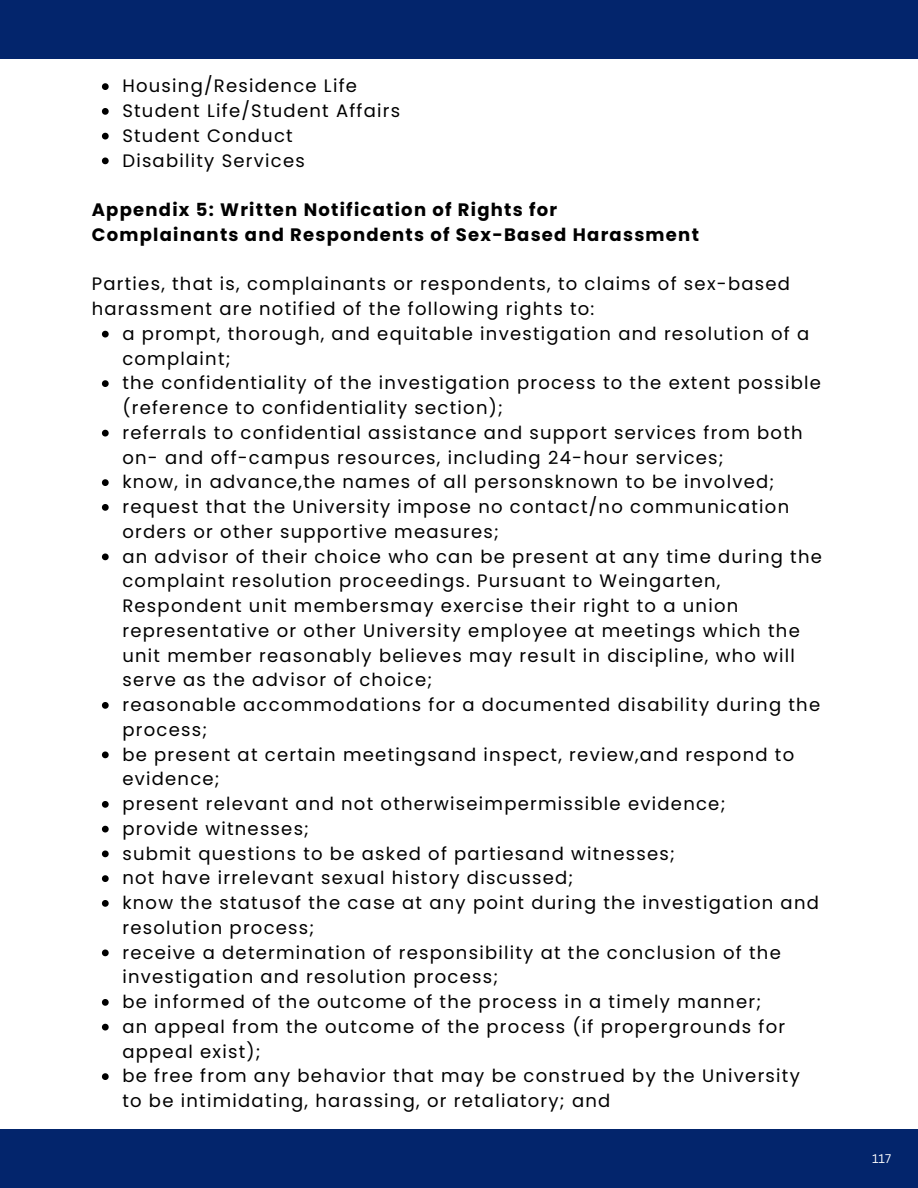
<style>
.page{position:relative;width:918px;height:1188px;background:#fff}
.page>*{position:absolute;margin:0;border:0;box-sizing:border-box;transform-origin:0 0}
.t1{font:18px/24.8px "Poppins";letter-spacing:.07em;color:#000}
.t2{font:700 18px/24.8px "Poppins";letter-spacing:.07em;color:#000}
.t3{font:12.15px "Canva Sans";color:#fff}
</style>
<div class="page">
<div style="left:0;top:0;width:918px;height:59px;background:#03256c"></div>
<div style="left:0;top:1129px;width:918px;height:59px;background:#03256c"></div>
<svg style="left:102px;top:83px;width:7px;height:7px"></svg>
<svg style="left:102px;top:108px;width:7px;height:7px"></svg>
<svg style="left:102px;top:133px;width:7px;height:7px"></svg>
<svg style="left:102px;top:158px;width:7px;height:6px"></svg>
<svg style="left:102px;top:331px;width:7px;height:7px"></svg>
<svg style="left:102px;top:380px;width:7px;height:7px"></svg>
<svg style="left:102px;top:430px;width:7px;height:6px"></svg>
<svg style="left:102px;top:479px;width:7px;height:7px"></svg>
<svg style="left:102px;top:504px;width:7px;height:7px"></svg>
<svg style="left:102px;top:554px;width:7px;height:6px"></svg>
<svg style="left:102px;top:702px;width:7px;height:7px"></svg>
<svg style="left:102px;top:752px;width:7px;height:6px"></svg>
<svg style="left:102px;top:801px;width:7px;height:7px"></svg>
<svg style="left:102px;top:826px;width:7px;height:6px"></svg>
<svg style="left:102px;top:850px;width:7px;height:7px"></svg>
<svg style="left:102px;top:875px;width:7px;height:7px"></svg>
<svg style="left:102px;top:900px;width:7px;height:7px"></svg>
<svg style="left:102px;top:950px;width:7px;height:6px"></svg>
<svg style="left:102px;top:999px;width:7px;height:7px"></svg>
<svg style="left:102px;top:1024px;width:7px;height:6px"></svg>
<svg style="left:102px;top:1073px;width:7px;height:7px"></svg>
<p class="t1" style="left:122px;top:74px;width:236px">Housing/Residence Life</p>
<p class="t1" style="left:122px;top:98px;width:279px">Student Life/Student Affairs</p>
<p class="t1" style="left:122px;top:123px;width:172px">Student Conduct</p>
<p class="t1" style="left:122px;top:148px;width:184px">Disability Services</p>
<h1 class="t2" style="left:92px;top:197px;width:609px">Appendix 5: Written Notification of Rights for<br>Complainants and Respondents of Sex-Based Harassment</h1>
<h2 class="t1" style="left:92px;top:272px;width:700px">Parties, that is, complainants or respondents, to claims of sex-based harassment are notified of the following rights to:</h2>
<p class="t1" style="left:122px;top:321px;width:688px">a prompt, thorough, and equitable investigation and resolution of a complaint;</p>
<p class="t1" style="left:122px;top:371px;width:700px">the confidentiality of the investigation process to the extent possible (reference to confidentiality section);</p>
<p class="t1" style="left:122px;top:420px;width:682px">referrals to confidential assistance and support services from both on- and off-campus resources, including 24-hour services;</p>
<p class="t1" style="left:122px;top:470px;width:653px">know, in advance,the names of all personsknown to be involved;</p>
<p class="t1" style="left:122px;top:494px;width:668px">request that the University impose no contact/no communication orders or other supportive measures;</p>
<p class="t1" style="left:122px;top:544px;width:701px">an advisor of their choice who can be present at any time during the complaint resolution proceedings. Pursuant to Weingarten, Respondent unit membersmay exercise their right to a union representative or other University employee at meetings which the unit member reasonably believes may result in discipline, who will serve as the advisor of choice;</p>
<p class="t1" style="left:122px;top:692px;width:699px">reasonable accommodations for a documented disability during the process;</p>
<p class="t1" style="left:122px;top:742px;width:673px">be present at certain meetingsand inspect, review,and respond to evidence;</p>
<p class="t1" style="left:122px;top:791px;width:605px">present relevant and not otherwiseimpermissible evidence;</p>
<p class="t1" style="left:122px;top:816px;width:188px">provide witnesses;</p>
<p class="t1" style="left:122px;top:841px;width:554px">submit questions to be asked of partiesand witnesses;</p>
<p class="t1" style="left:122px;top:866px;width:453px">not have irrelevant sexual history discussed;</p>
<p class="t1" style="left:122px;top:890px;width:698px">know the statusof the case at any point during the investigation and resolution process;</p>
<p class="t1" style="left:122px;top:940px;width:660px">receive a determination of responsibility at the conclusion of the investigation and resolution process;</p>
<p class="t1" style="left:122px;top:989px;width:640px">be informed of the outcome of the process in a timely manner;</p>
<p class="t1" style="left:122px;top:1014px;width:664px">an appeal from the outcome of the process (if propergrounds for appeal exist);</p>
<p class="t1" style="left:122px;top:1064px;width:679px">be free from any behavior that may be construed by the University to be intimidating, harassing, or retaliatory; and</p>
<p class="t3" style="left:872px;top:1150px;width:21px">117</p>
</div>
